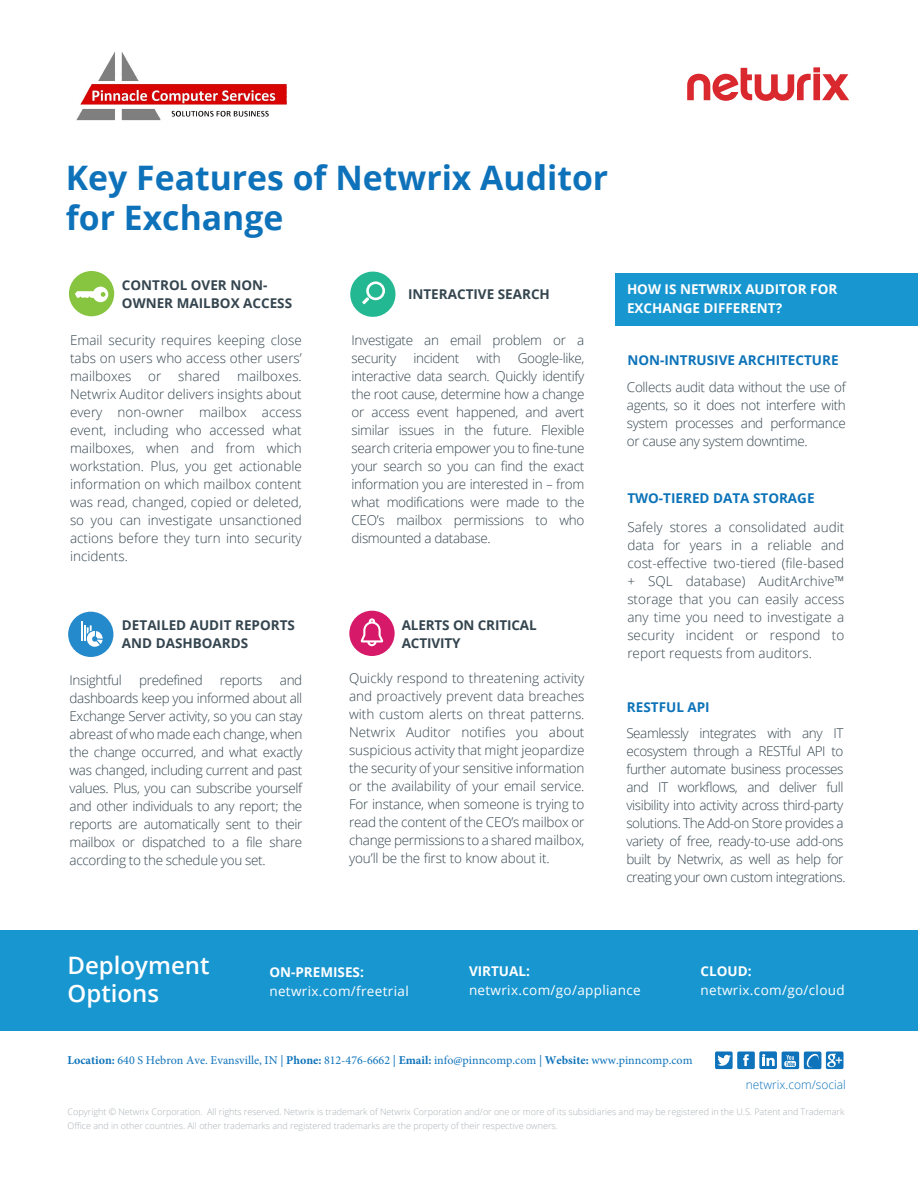
<style>
.page{position:relative;width:918px;height:1188px;background:#fff}
.page>*{position:absolute;margin:0;border:0;box-sizing:border-box;transform-origin:0 0}
.t1{font:700 33.75px/40.5px "Open Sans";color:#0e72ba}
.t2{font:600 24px/28.7px "Open Sans";color:#fff}
.t3{font:300 13.5px/18px "Open Sans";letter-spacing:-.025em;color:#34454f;text-align:justify}
.t4{font:700 13.5px/18px "Open Sans";color:#34454f}
.t5{font:700 13.5px/19.5px "Open Sans";color:#fff}
.t6{font:13.5px "Open Sans";letter-spacing:.025em;color:#fff}
.t7{font:700 13.5px "Open Sans";color:#0c73b9}
.t8{font:12px "Minion Pro";color:#0e73ba}
.t9{font:300 12px "Open Sans";color:#0e73ba}
.t10{font:300 9px/13.5px "Open Sans";color:#aab1b6}
.s1{font-weight:700}
</style>
<div class="page">
<div style="left:0;top:930px;width:918px;height:100px;background:#1896d0"></div>
<svg style="left:687px;top:67px;width:162px;height:34px"></svg>
<svg style="left:715px;top:1051px;width:129px;height:18px"></svg>
<div style="left:615px;top:273px;width:303px;height:53px;background:#1896d0"></div>
<div style="left:69px;top:271px;width:45px;height:45px;background:#87c541;border-radius:50%"></div>
<div style="left:68px;top:612px;width:45px;height:45px;background:#258acb;border-radius:50%"></div>
<svg style="left:81px;top:622px;width:22px;height:25px"></svg>
<svg style="left:75px;top:287px;width:33px;height:15px"></svg>
<svg style="left:350px;top:271px;width:46px;height:46px"></svg>
<div style="left:349px;top:611px;width:46px;height:45px;background:#d61969;border-radius:50%"></div>
<svg style="left:361px;top:618px;width:22px;height:28px"></svg>
<img style="left:76px;top:52px;width:211px;height:69px">
<h1 class="t1" style="left:66px;top:156px;width:544px">Key Features of Netwrix Auditor for Exchange</h1>
<p class="t4" style="left:122px;top:276px;width:172px">CONTROL OVER NON-<br>OWNER MAILBOX ACCESS</p>
<p class="t3" style="left:70px;top:331px;width:233px">Email security requires keeping close tabs on users who access other users’ mailboxes or shared mailboxes.<br>Netwrix Auditor delivers insights about every non-owner mailbox access event, including who accessed what mailboxes, when and from which workstation. Plus, you get actionable information on which mailbox content was read, changed, copied or deleted, so you can investigate unsanctioned actions before they turn into security incidents.</p>
<p class="t4" style="left:122px;top:616px;width:175px">DETAILED AUDIT REPORTS<br>AND DASHBOARDS</p>
<p class="t3" style="left:70px;top:670px;width:54px">Insightful</p>
<p class="t3" style="left:139px;top:670px;width:65px">predefined</p>
<p class="t3" style="left:220px;top:670px;width:44px">reports</p>
<p class="t3" style="left:70px;top:670px;width:234px;text-indent:210px">and dashboards keep you informed about all Exchange Server activity, so you can stay abreast of who made each change, when the change occurred, and what exactly was changed, including current and past values. Plus, you can subscribe yourself and other individuals to any report; the reports are automatically sent to their mailbox or dispatched to a file share according to the schedule you set.</p>
<p class="t4" style="left:408px;top:285px;width:143px">INTERACTIVE SEARCH</p>
<p class="t3" style="left:352px;top:331px;width:234px">Investigate an email problem or a security</p>
<p class="t3" style="left:352px;top:349px;width:234px;text-indent:166px">Google-like, interactive data search. Quickly identify the root cause, determine how a change or access event happened, and avert similar issues in the future. Flexible search criteria empower you to fine-tune your search so you can find the exact information you are interested in – from what modifications were made to the CEO’s mailbox permissions to who dismounted a database.</p>
<p class="t3" style="left:413px;top:349px;width:48px">incident</p>
<p class="t3" style="left:476px;top:349px;width:26px">with</p>
<p class="t4" style="left:402px;top:616px;width:136px">ALERTS ON CRITICAL<br>ACTIVITY</p>
<p class="t3" style="left:349px;top:669px;width:237px">Quickly respond to threatening activity and proactively prevent data breaches with custom alerts on threat patterns.<br>Netwrix Auditor notifies you about suspicious activity that might jeopardize the security of your sensitive information or the availability of your email service.<br>For instance, when someone is trying to read the content of the CEO’s mailbox or change permissions to a shared mailbox, you’ll be the first to know about it.</p>
<p class="t5" style="left:627px;top:279px;width:212px">HOW IS NETWRIX AUDITOR FOR<br>EXCHANGE DIFFERENT?</p>
<p class="t7" style="left:627px;top:351px;width:213px">NON-INTRUSIVE ARCHITECTURE</p>
<p class="t3" style="left:627px;top:378px;width:220px">Collects audit data without the use of agents, so it does not interfere with system processes and performance or cause any system downtime.</p>
<p class="t7" style="left:627px;top:488px;width:189px">TWO-TIERED DATA STORAGE</p>
<p class="t3" style="left:627px;top:518px;width:218px">Safely stores a consolidated audit data for years in a reliable and cost-effective two-tiered (file-based + SQL database) AuditArchive™ storage that you can easily access any time you need to investigate a security incident or respond to report requests from auditors.</p>
<p class="t7" style="left:627px;top:697px;width:84px">RESTFUL API</p>
<p class="t3" style="left:626px;top:724px;width:221px;text-align:left">Seamlessly integrates with any IT ecosystem through a RESTful API to further automate business processes and IT workflows, and deliver full visibility into activity across third-party solutions. The Add-on Store provides a variety of free, ready-to-use add-ons built by Netwrix, as well as help for creating your own custom integrations.</p>
<h2 class="t2" style="left:68px;top:950px;width:144px">Deployment<br>Options</h2>
<p class="t5" style="left:269px;top:962px;width:96px">ON-PREMISES:</p>
<p class="t6" style="left:269px;top:982px;width:141px">netwrix.com/freetrial</p>
<p class="t5" style="left:469px;top:961px;width:62px">VIRTUAL:</p>
<p class="t6" style="left:469px;top:981px;width:173px">netwrix.com/go/appliance</p>
<p class="t5" style="left:701px;top:961px;width:53px">CLOUD:</p>
<p class="t6" style="left:701px;top:981px;width:146px">netwrix.com/go/cloud</p>
<p class="t8" style="left:68px;top:1053px;width:626px"><span class="s1">Location:</span> 640 S Hebron Ave. Evansville, IN | <span class="s1">Phone:</span> 812-476-6662 | <span class="s1">Email:</span> info@pinncomp.com | <span class="s1">Website:</span> www.pinncomp.com</p>
<p class="t9" style="left:746px;top:1076px;width:102px">netwrix.com/social</p>
<p class="t10" style="left:68px;top:1105px;width:778px">Copyright © Netwrix Corporation. All rights reserved. Netwrix is trademark of Netwrix Corporation and/or one or more of its subsidiaries and may be registered in the U.S. Patent and Trademark<br>Office and in other countries. All other trademarks and registered trademarks are the property of their respective owners.</p>
</div>
